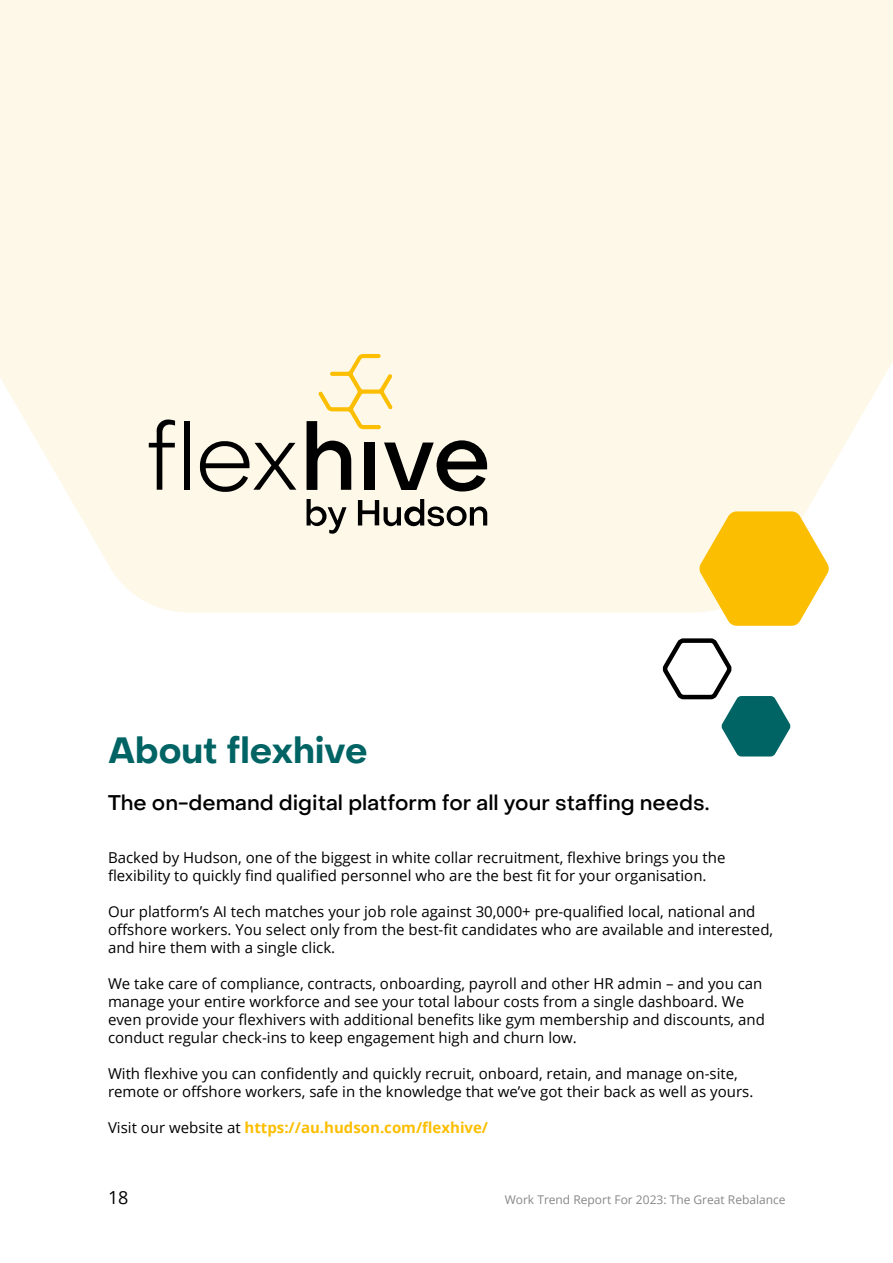
<style>
.page{position:relative;width:893px;height:1263px;background:#fff}
.page>*{position:absolute;margin:0;border:0;box-sizing:border-box;transform-origin:0 0}
.t1{font:36px "Object Sans Variable";color:#006364}
.t2{font:500 21px "Object Sans";color:#000}
.t3{font:18px "Open Sans";color:#000}
.t4{font:15px/18px "Open Sans";color:#000}
.t5{font:700 15px "Open Sans";color:#fcbe00}
.t6{font:12px "Open Sans";color:#878787}
.s1{font-weight:400;color:#000}
</style>
<div class="page">
<div style="left:0;top:0;width:893px;height:612px;background:#fef8e9"></div>
<svg style="left:149px;top:419px;width:26px;height:71px;background:#b3afa5"></svg>
<div style="left:184px;top:421px;width:5px;height:69px;background:#000"></div>
<svg style="left:200px;top:441px;width:96px;height:51px;background:#b1ada3"></svg>
<svg style="left:307px;top:499px;width:40px;height:35px"></svg>
<svg style="left:358px;top:499px;width:129px;height:27px;background:#a19d93"></svg>
<svg style="left:307px;top:354px;width:180px;height:138px;background:#cfc8b5"></svg>
<svg style="left:699px;top:511px;width:130px;height:115px;background:#fccd3b"></svg>
<svg style="left:662px;top:638px;width:129px;height:118px"></svg>
<h1 class="t1" style="left:108px;top:730px;width:261px">About flexhive</h1>
<h2 class="t2" style="left:108px;top:790px;width:603px">The on-demand digital platform for all your staffing needs.</h2>
<p class="t4" style="left:108px;top:848px;width:619px">Backed by Hudson, one of the biggest in white collar recruitment, flexhive brings you the flexibility to quickly find qualified personnel who are the best fit for your organisation.</p>
<p class="t4" style="left:108px;top:902px;width:667px">Our platform’s AI tech matches your job role against 30,000+ pre-qualified local, national and offshore workers. You select only from the best-fit candidates who are available and interested, and hire them with a single click.</p>
<p class="t4" style="left:108px;top:974px;width:658px">We take care of compliance, contracts, onboarding, payroll and other HR admin – and you can manage your entire workforce and see your total labour costs from a single dashboard. We even provide your flexhivers with additional benefits like gym membership and discounts, and conduct regular check-ins to keep engagement high and churn low.</p>
<p class="t4" style="left:108px;top:1064px;width:647px">With flexhive you can confidently and quickly recruit, onboard, retain, and manage on-site, remote or offshore workers, safe in the knowledge that we’ve got their back as well as yours.</p>
<p class="t5" style="left:108px;top:1116px;width:382px"><span class="s1">Visit our website at</span> https://au.hudson.com/flexhive/</p>
<p class="t3" style="left:108px;top:1185px;width:22px">18</p>
<p class="t6" style="left:505px;top:1191px;width:282px">Work Trend Report For 2023: The Great Rebalance</p>
</div>
